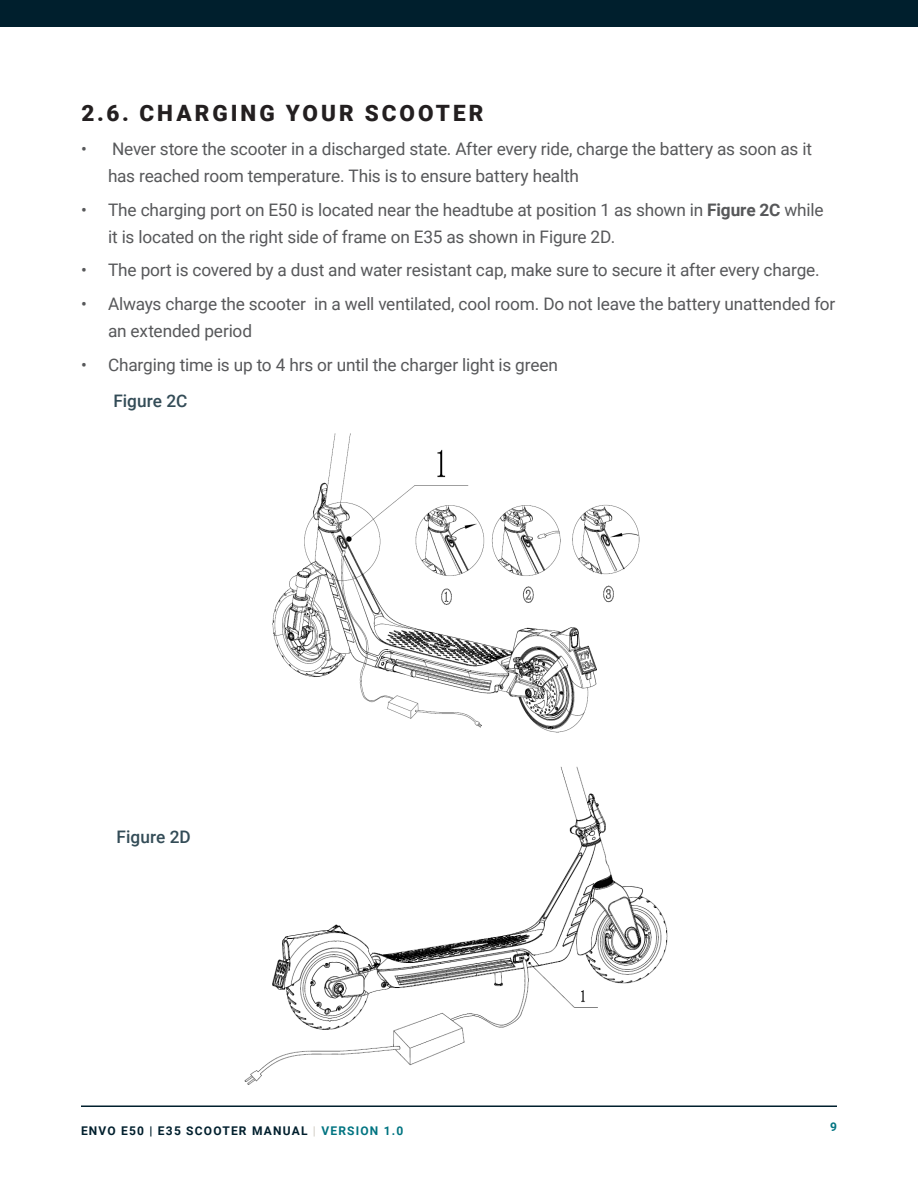
<style>
.page{position:relative;width:918px;height:1188px;background:#fff}
.page>*{position:absolute;margin:0;border:0;box-sizing:border-box;transform-origin:0 0}
.Header_2{font:900 22.5px "Roboto";letter-spacing:.135em;color:#231f20}
.t1{font:17.25px/27px "Roboto";letter-spacing:-.01em;color:#57585a}
.Body_Copy_Bold{font:500 17.25px "Roboto";color:#334c57}
.t2{font:700 12px "Roboto";letter-spacing:.1em;color:#001f2d}
.t3{font:700 12px "Roboto";color:#007481}
.s1{font-weight:700}
.s2{color:#d6d1ca}
.s3{color:#007481}
</style>
<div class="page">
<div style="left:0;top:0;width:918px;height:27px;background:#001f2d"></div>
<hr style="left:81px;top:1106px;width:756px;height:1px;background:#001f2d">
<img style="left:272px;top:433px;width:368px;height:300px">
<img style="left:244px;top:766px;width:424px;height:319px">
<p class="Header_2" style="left:81px;top:97px;width:403px">2.6. CHARGING YOUR SCOOTER</p>
<p class="t1" style="left:108px;top:135px;width:706px;text-indent:-27px">• Never store the scooter in a discharged state. After every ride, charge the battery as soon as it has reached room temperature. This is to ensure battery health</p>
<p class="t1" style="left:108px;top:195px;width:717px;text-indent:-27px">• The charging port on E50 is located near the headtube at position 1 as shown in <span class="s1">Figure 2C</span> while it is located on the right side of frame on E35 as shown in Figure 2D.</p>
<p class="t1" style="left:81px;top:256px;width:740px">• The port is covered by a dust and water resistant cap, make sure to secure it after every charge.</p>
<p class="t1" style="left:108px;top:290px;width:729px;text-indent:-27px">• Always charge the scooter in a well ventilated, cool room. Do not leave the battery unattended for an extended period</p>
<p class="t1" style="left:81px;top:351px;width:479px">• Charging time is up to 4 hrs or until the charger light is green</p>
<p class="Body_Copy_Bold" style="left:113px;top:389px;width:75px">Figure 2C</p>
<p class="Body_Copy_Bold" style="left:117px;top:825px;width:76px">Figure 2D</p>
<p class="t2" style="left:81px;top:1122px;width:324px">ENVO E50 | E35 SCOOTER MANUAL <span class="s2">|</span> <span class="s3">VERSION 1.0</span></p>
<p class="t3" style="left:830px;top:1118px;width:8px">9</p>
</div>
